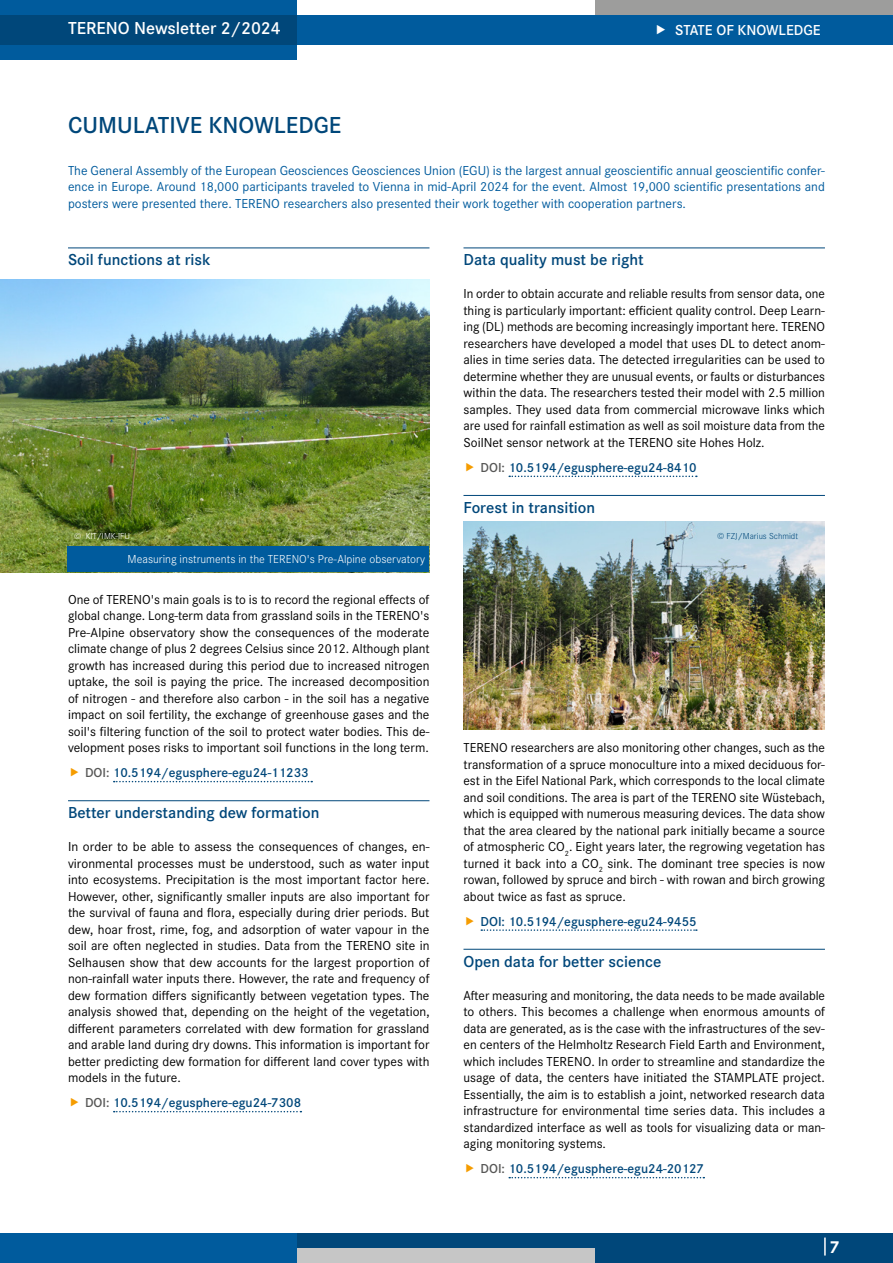
<style>
.page{position:relative;width:893px;height:1263px;background:#fff}
.page>*{position:absolute;margin:0;border:0;box-sizing:border-box;transform-origin:0 0}
.t1{font:600 24px "Corporate S Pro";color:#00477a}
.t2{font:600 18px "Corporate S Pro";color:#fff}
.t3{font:700 18px "Corporate S Pro";color:#fff}
.t4{font:600 16.5px "Corporate S Pro";color:#00477a}
.t5{font:600 15px "Corporate S Pro";color:#fff}
.t6{font:13.5px/16.5px "Corporate S Pro";color:#000;text-align:justify}
.t7{font:13.5px/16.5px "Corporate S Pro";color:#005b9d;text-align:justify}
.t8{font:600 13.5px "Corporate S Pro";color:#00477a}
.t9{font:300 12px "Corporate S Pro";color:#fff}
.t10{font:300 9px "Corporate S Pro";color:#00477a}
.t11{font:300 9px "Corporate S Pro";color:#fff}
.s1{color:#575756}
</style>
<div class="page">
<div style="left:0;top:0;width:298px;height:15px;background:#005b9d"></div>
<div style="left:0;top:45px;width:298px;height:15px;background:#005b9d"></div>
<div style="left:0;top:15px;width:298px;height:30px;background:#00477a"></div>
<div style="left:595px;top:0;width:298px;height:15px;background:#9d9d9c"></div>
<div style="left:298px;top:15px;width:595px;height:30px;background:#005b9d"></div>
<div style="left:0;top:1248px;width:298px;height:15px;background:#005b9d"></div>
<div style="left:0;top:1233px;width:298px;height:15px;background:#005b9d"></div>
<div style="left:298px;top:1248px;width:297px;height:15px;background:#c6c6c6"></div>
<div style="left:298px;top:1233px;width:297px;height:15px;background:#00477a"></div>
<div style="left:595px;top:1248px;width:298px;height:15px;background:#00477a"></div>
<div style="left:595px;top:1233px;width:298px;height:15px;background:#00477a"></div>
<svg style="left:824px;top:1237px;width:2px;height:18px"></svg>
<hr style="left:68px;top:248px;width:361px;height:1px;background:#00477a">
<svg style="left:114px;top:781px;width:198px;height:1px"></svg>
<hr style="left:68px;top:800px;width:361px;height:1px;background:#00477a">
<svg style="left:114px;top:1111px;width:187px;height:1px"></svg>
<hr style="left:463px;top:248px;width:362px;height:1px;background:#00477a">
<svg style="left:509px;top:476px;width:188px;height:1px"></svg>
<hr style="left:463px;top:495px;width:362px;height:1px;background:#00477a">
<svg style="left:481px;top:929px;width:216px;height:2px"></svg>
<hr style="left:463px;top:949px;width:362px;height:1px;background:#00477a">
<svg style="left:509px;top:1177px;width:195px;height:1px"></svg>
<img style="left:0;top:280px;width:429px;height:292px">
<div style="left:68px;top:546px;width:361px;height:26px;background:#005b9d"></div>
<img style="left:463px;top:522px;width:362px;height:207px">
<h2 class="t2" style="left:68px;top:15px;width:214px">TERENO Newsletter 2/2024</h2>
<p class="t5" style="left:675px;top:19px;width:147px">STATE OF KNOWLEDGE</p>
<p class="t5" style="left:719px;top:19px;width:104px">IM BLICKPUNKT</p>
<h1 class="t1" style="left:68px;top:108px;width:275px">CUMULATIVE KNOWLEDGE</h1>
<p class="t7" style="left:68px;top:161px;width:758px">The General Assembly of the European Geosciences Geosciences Union (EGU) is the largest annual geoscientific annual geoscientific confer&shy;ence in Europe. Around 18,000 participants traveled to Vienna in mid-April 2024 for the event. Almost 19,000 scientific presentations and posters were presented there. TERENO researchers also presented their work together with cooperation partners.</p>
<p class="t4" style="left:68px;top:248px;width:144px">Soil functions at risk</p>
<p class="t4" style="left:463px;top:248px;width:182px">Data quality must be right</p>
<p class="t6" style="left:463px;top:285px;width:363px">In order to obtain accurate and reliable results from sensor data, one thing is particularly important: efficient quality control. Deep Learn&shy;ing (DL) methods are becoming increasingly important here. TERENO researchers have developed a model that uses DL to detect anom&shy;alies in time series data. The detected irregularities can be used to determine whether they are unusual events, or faults or disturbances within the data. The researchers tested their model with 2.5 million samples. They used data from commercial microwave links which are used for rainfall estimation as well as soil moisture data from the SoilNet sensor network at the TERENO site Hohes Holz.</p>
<p class="t8" style="left:480px;top:457px;width:218px"><span class="s1">DOI:</span> 10.5194/egusphere-egu24-8410</p>
<p class="t4" style="left:463px;top:495px;width:133px">Forest in transition</p>
<p class="t11" style="left:74px;top:530px;width:57px">© KIT/IMK-IFU</p>
<p class="t10" style="left:717px;top:530px;width:82px">© FZJ/Marius Schmidt</p>
<p class="t9" style="left:128px;top:551px;width:299px">Measuring instruments in the TERENO's Pre-Alpine observatory</p>
<p class="t6" style="left:68px;top:590px;width:363px">One of TERENO's main goals is to is to record the regional effects of global change. Long-term data from grassland soils in the TERENO's Pre-Alpine observatory show the consequences of the moderate climate change of plus 2 degrees Celsius since 2012. Although plant growth has increased during this period due to increased nitrogen uptake, the soil is paying the price. The increased decomposition of nitrogen - and therefore also carbon - in the soil has a negative impact on soil fertility, the exchange of greenhouse gases and the soil's filtering function of the soil to protect water bodies. This de&shy;velopment poses risks to important soil functions in the long term.</p>
<p class="t8" style="left:85px;top:763px;width:225px"><span class="s1">DOI:</span> 10.5194/egusphere-egu24-11233</p>
<p class="t4" style="left:68px;top:800px;width:253px">Better understanding dew formation</p>
<p class="t6" style="left:68px;top:837px;width:363px">In order to be able to assess the consequences of changes, en&shy;vironmental processes must be understood, such as water input into ecosystems. Precipitation is the most important factor here.<br>However, other, significantly smaller inputs are also important for the survival of fauna and flora, especially during drier periods. But dew, hoar frost, rime, fog, and adsorption of water vapour in the soil are often neglected in studies. Data from the TERENO site in Selhausen show that dew accounts for the largest proportion of non-rainfall water inputs there. However, the rate and frequency of dew formation differs significantly between vegetation types. The analysis showed that, depending on the height of the vegetation, different parameters correlated with dew formation for grassland and arable land during dry downs. This information is important for better predicting dew formation for different land cover types with models in the future.</p>
<p class="t8" style="left:85px;top:1093px;width:218px"><span class="s1">DOI:</span> 10.5194/egusphere-egu24-7308</p>
<p class="t6" style="left:463px;top:738px;width:363px">TERENO researchers are also monitoring other changes, such as the transformation of a spruce monoculture into a mixed deciduous for&shy;est in the Eifel National Park, which corresponds to the local climate and soil conditions. The area is part of the TERENO site Wüstebach, which is equipped with numerous measuring devices. The data show that the area cleared by the national park initially became a source of atmospheric CO<sub>2</sub>. Eight years later, the regrowing vegetation has turned it back into a CO<sub>2</sub> sink. The dominant tree species is now rowan, followed by spruce and birch - with rowan and birch growing about twice as fast as spruce.</p>
<p class="t8" style="left:480px;top:911px;width:218px">DOI: 10.5194/egusphere-egu24-9455</p>
<p class="t4" style="left:463px;top:949px;width:199px">Open data for better science</p>
<p class="t6" style="left:463px;top:986px;width:363px">After measuring and monitoring, the data needs to be made available to others. This becomes a challenge when enormous amounts of data are generated, as is the case with the infrastructures of the sev&shy;en centers of the Helmholtz Research Field Earth and Environment, which includes TERENO. In order to streamline and standardize the usage of data, the centers have initiated the STAMPLATE project.<br>Essentially, the aim is to establish a joint, networked research data infrastructure for environmental time series data. This includes a standardized interface as well as tools for visualizing data or man&shy;aging monitoring systems.</p>
<p class="t8" style="left:480px;top:1159px;width:225px"><span class="s1">DOI:</span> 10.5194/egusphere-egu24-20127</p>
<h2 class="t3" style="left:829px;top:1232px;width:12px">7</h2>
</div>
